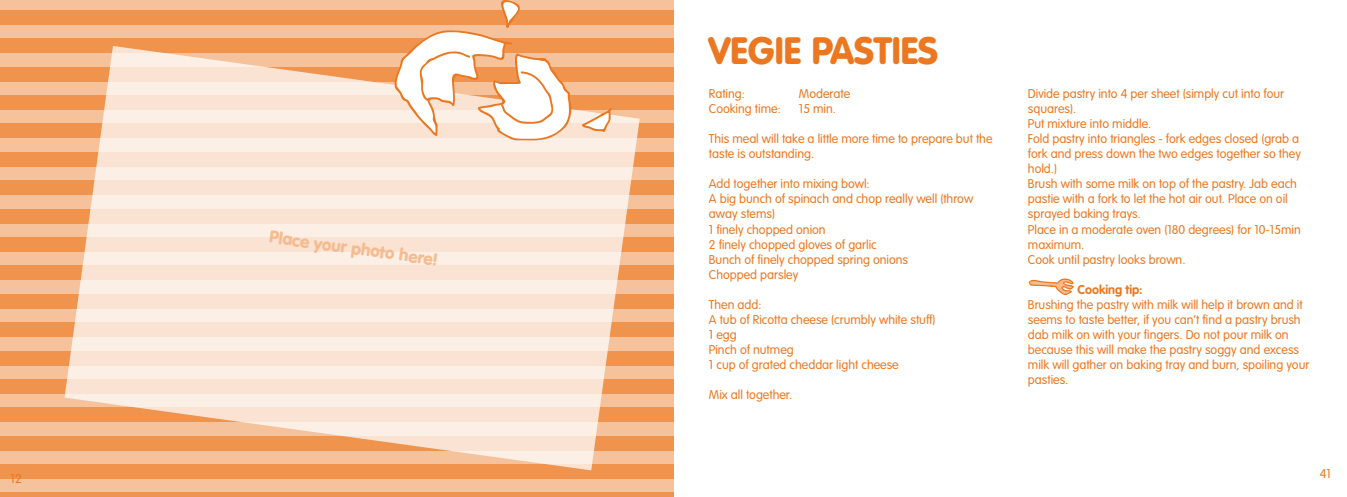
<style>
.page{position:relative;width:1347px;height:497px;background:#fff}
.page>*{position:absolute;margin:0;border:0;box-sizing:border-box;transform-origin:0 0}
.t1{font:900 37.5px "VAG Rounded";color:#eb7821}
.t2{font:900 16.88px "VAG Rounded";color:#f5bb90}
.t3{font:300 12.5px/15px "VAG Rounded";color:#eb7821}
.t4{font:700 12.5px "VAG Rounded";color:#eb7821}
</style>
<div class="page">
<div style="left:0;top:0;width:673px;height:496px;background:#f6c29b"></div>
<div style="left:0;top:10px;width:673px;height:14px;background:#ef934d"></div>
<div style="left:0;top:38px;width:673px;height:15px;background:#ef934d"></div>
<div style="left:0;top:67px;width:673px;height:14px;background:#ef934d"></div>
<div style="left:0;top:95px;width:673px;height:14px;background:#ef934d"></div>
<div style="left:0;top:124px;width:673px;height:14px;background:#ef934d"></div>
<div style="left:0;top:152px;width:673px;height:14px;background:#ef934d"></div>
<div style="left:0;top:180px;width:673px;height:14px;background:#ef934d"></div>
<div style="left:0;top:209px;width:673px;height:14px;background:#ef934d"></div>
<div style="left:0;top:237px;width:673px;height:14px;background:#ef934d"></div>
<div style="left:0;top:265px;width:673px;height:14px;background:#ef934d"></div>
<div style="left:0;top:294px;width:673px;height:14px;background:#ef934d"></div>
<div style="left:0;top:322px;width:673px;height:14px;background:#ef934d"></div>
<div style="left:0;top:350px;width:673px;height:14px;background:#ef934d"></div>
<div style="left:0;top:379px;width:673px;height:14px;background:#ef934d"></div>
<div style="left:0;top:407px;width:673px;height:14px;background:#ef934d"></div>
<div style="left:0;top:435px;width:673px;height:14px;background:#ef934d"></div>
<div style="left:0;top:464px;width:673px;height:14px;background:#ef934d"></div>
<hr style="left:0;top:492px;width:673px;height:4px;background:#ef934d">
<svg style="left:64px;top:46px;width:575px;height:423px"></svg>
<svg style="left:394px;top:0;width:177px;height:140px"></svg>
<svg style="left:582px;top:107px;width:29px;height:25px"></svg>
<svg style="left:1028px;top:278px;width:46px;height:17px"></svg>
<p class="t3" style="left:11px;top:470px;width:13px">12</p>
<h2 class="t2" style="left:271px;top:226px;width:171px;rotate:8deg">Place your photo here!</h2>
<h1 class="t1" style="left:709px;top:28px;width:231px">VEGIE PASTIES</h1>
<p class="t3" style="left:709px;top:87px;width:38px">Rating:</p>
<p class="t3" style="left:799px;top:87px;width:53px">Moderate</p>
<p class="t3" style="left:709px;top:102px;width:73px">Cooking time:</p>
<p class="t3" style="left:799px;top:102px;width:39px">15 min.</p>
<p class="t3" style="left:709px;top:132px;width:285px">This meal will take a little more time to prepare but the taste is outstanding.</p>
<p class="t3" style="left:709px;top:177px;width:266px">Add together into mixing bowl:<br>A big bunch of spinach and chop really well (throw away stems)<br>1 finely chopped onion<br>2 finely chopped gloves of garlic<br>Bunch of finely chopped spring onions<br>Chopped parsley</p>
<p class="t3" style="left:709px;top:297px;width:228px">Then add:<br>A tub of Ricotta cheese (crumbly white stuff)<br>1 egg<br>Pinch of nutmeg<br>1 cup of grated cheddar light cheese</p>
<p class="t3" style="left:709px;top:387px;width:85px">Mix all together.</p>
<p class="t3" style="left:1028px;top:87px;width:274px">Divide pastry into 4 per sheet (simply cut into four squares).<br>Put mixture into middle.<br>Fold pastry into triangles - fork edges closed (grab a fork and press down the two edges together so they hold.)<br>Brush with some milk on top of the pastry. Jab each pastie with a fork to let the hot air out. Place on oil sprayed baking trays.<br>Place in a moderate oven (180 degrees) for 10-15min maximum.<br>Cook until pastry looks brown.</p>
<p class="t4" style="left:1077px;top:281px;width:67px">Cooking tip:</p>
<p class="t3" style="left:1028px;top:297px;width:283px">Brushing the pastry with milk will help it brown and it seems to taste better, if you can’t find a pastry brush dab milk on with your fingers. Do not pour milk on because this will make the pastry soggy and excess milk will gather on baking tray and burn, spoiling your pasties.</p>
<p class="t3" style="left:1319px;top:466px;width:13px">41</p>
</div>
